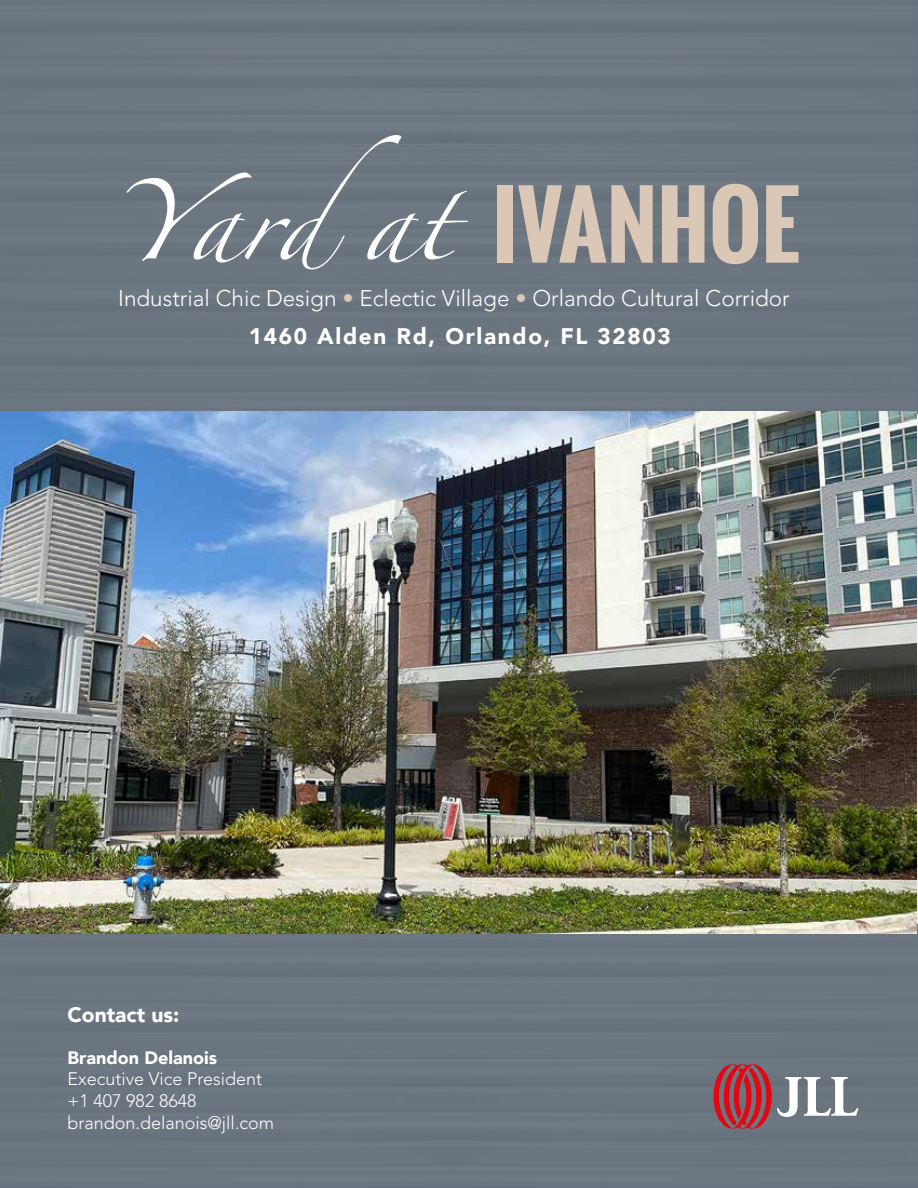
<style>
.page{position:relative;width:918px;height:1188px;background:#fff}
.page>*{position:absolute;margin:0;border:0;box-sizing:border-box;transform-origin:0 0}
.t1{font:700 88.05px "Oswald";color:#dbc7b5}
.t2{font:300 22.5px "Avenir";color:#fff}
.t3{font:900 22.5px "Avenir";letter-spacing:.075em;color:#fff}
.t4{font:900 21px "Avenir";color:#fff}
.t5{font:300 18px/21.6px "Avenir";color:#fff}
.t6{font:900 18px "Avenir";color:#fff}
.s1{font-family:"Zapfino Extra LT One";font-weight:400;font-size:182.7px;color:#fff}
.s2{color:#dbc7b5}
</style>
<div class="page">
<img style="left:0;top:0;width:917px;height:864px">
<img style="left:0;top:864px;width:918px;height:322px">
<svg style="left:714px;top:1064px;width:145px;height:65px;background:#95707a"></svg>
<h1 class="t1" style="left:116px;top:159px;width:685px"><span class="s1">Yard at</span> IVANHOE</h1>
<p class="t2" style="left:118px;top:282px;width:673px">Industrial Chic Design <span class="s2">•</span> Eclectic Village <span class="s2">•</span> Orlando Cultural Corridor</p>
<p class="t3" style="left:249px;top:317px;width:424px">1460 Alden Rd, Orlando, FL 32803</p>
<p class="t4" style="left:68px;top:996px;width:113px">Contact us:</p>
<p class="t6" style="left:68px;top:1042px;width:151px">Brandon Delanois</p>
<p class="t5" style="left:68px;top:1069px;width:208px">Executive Vice President +1 407 982 8648 brandon.delanois@jll.com</p>
</div>
